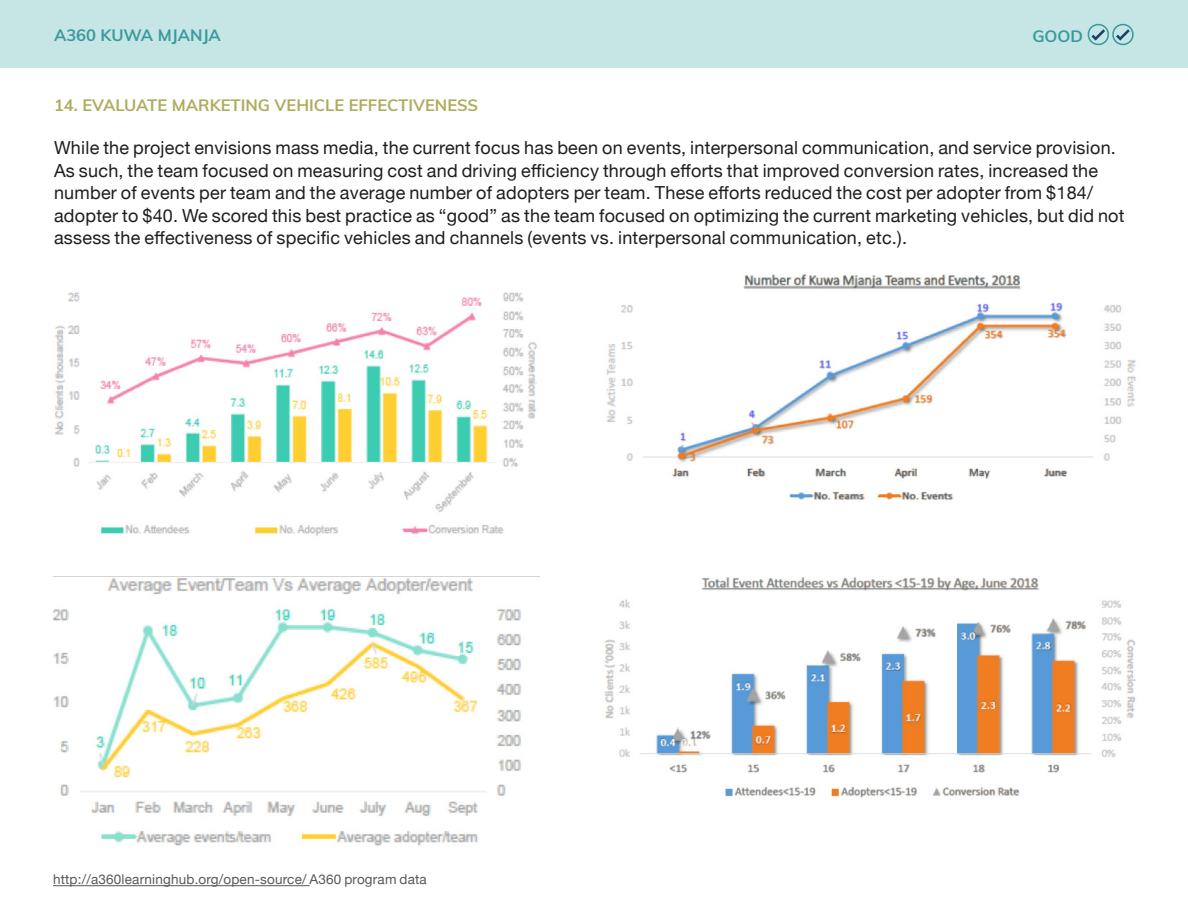
<style>
.page{position:relative;width:1188px;height:918px;background:#fff}
.page>*{position:absolute;margin:0;border:0;box-sizing:border-box;transform-origin:0 0}
.body{font:18px/22.5px "Helvetica Neue";letter-spacing:.015em;color:#201d1e}
.best_practice_header{font:700 16.5px "Muli";color:#b0ac5d}
.t1{font:700 16.5px "Muli";color:#3b9a9e}
.citation{font:13.5px "Helvetica Neue";letter-spacing:.015em;color:#57585a}
</style>
<div class="page">
<div style="left:0;top:0;width:1188px;height:68px;background:#c6e6e5"></div>
<hr style="left:53px;top:885px;width:257px;height:1px;background:#57585a">
<svg style="left:1087px;top:24px;width:47px;height:22px"></svg>
<img style="left:54px;top:292px;width:484px;height:244px">
<img style="left:606px;top:274px;width:530px;height:227px">
<img style="left:53px;top:576px;width:487px;height:270px">
<img style="left:604px;top:577px;width:532px;height:221px">
<p class="t1" style="left:54px;top:23px;width:169px">A360 KUWA MJANJA</p>
<p class="t1" style="left:1032px;top:24px;width:52px">GOOD</p>
<p class="best_practice_header" style="left:54px;top:93px;width:426px">14. EVALUATE MARKETING VEHICLE EFFECTIVENESS</p>
<p class="body" style="left:54px;top:138px;width:1072px">While the project envisions mass media, the current focus has been on events, interpersonal communication, and service provision.<br>As such, the team focused on measuring cost and driving efficiency through efforts that improved conversion rates, increased the number of events per team and the average number of adopters per team. These efforts reduced the cost per adopter from $184/ adopter to $40. We scored this best practice as “good” as the team focused on optimizing the current marketing vehicles, but did not assess the effectiveness of specific vehicles and channels (events vs. interpersonal communication, etc.).</p>
<p class="citation" style="left:53px;top:870px;width:375px">http://a360learninghub.org/open-source/ A360 program data</p>
</div>
